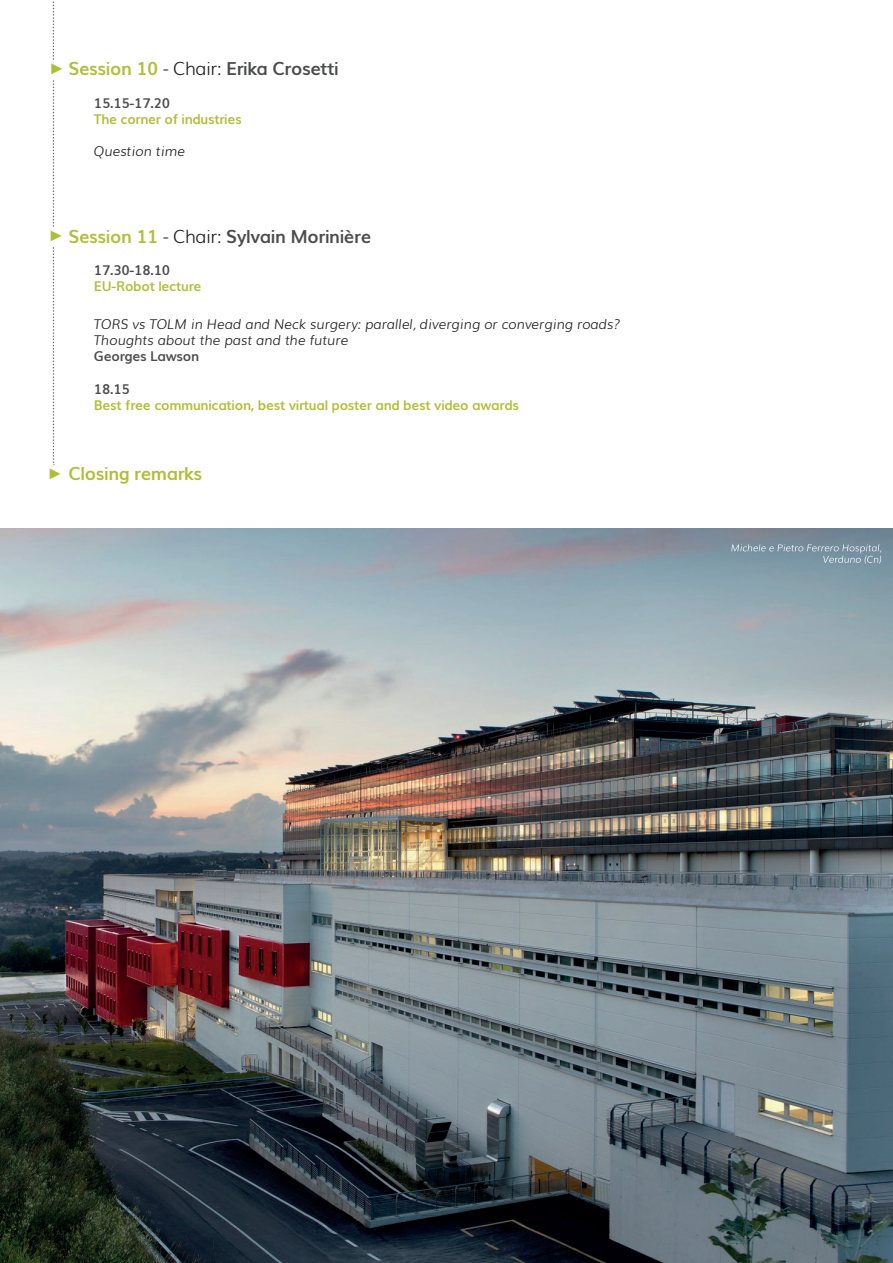
<style>
.page{position:relative;width:893px;height:1263px;background:#fff}
.page>*{position:absolute;margin:0;border:0;box-sizing:border-box;transform-origin:0 0}
.t1{font:700 18px "Muli";letter-spacing:-.02em;color:#4b4c4d}
.t2{font:700 18px "Muli";letter-spacing:-.02em;color:#b0be36}
.t3{font:italic 300 13.5px "Muli";color:#231f20}
.t4{font:700 13.5px "Muli";letter-spacing:-.02em;color:#b0be36}
.t5{font:700 13.5px "Muli";letter-spacing:-.02em;color:#4b4c4d}
.s1{font-family:"Andale Mono";font-weight:400;color:#b0be36}
.s2{color:#b0be36}
.s3{font-weight:300;color:#231f20}
.s4{font-family:"Andale Mono";font-weight:400}
</style>
<div class="page">
<svg style="left:53px;top:1px;width:1px;height:464px"></svg>
<div style="left:0;top:61px;width:61px;height:17px;background:#fff"></div>
<div style="left:0;top:228px;width:61px;height:18px;background:#fff"></div>
<img style="left:0;top:528px;width:893px;height:735px">
<svg style="left:731px;top:544px;width:150px;height:20px;background:#849caa"></svg>
<p class="t1" style="left:51px;top:54px;width:289px"><span class="s1">►</span> <span class="s2">Session 10</span> <span class="s3">- Chair:</span> Erika Crosetti</p>
<p class="t5" style="left:94px;top:92px;width:78px">15.15-17.20</p>
<p class="t4" style="left:94px;top:108px;width:149px">The corner of industries</p>
<p class="t3" style="left:94px;top:141px;width:93px">Question time</p>
<p class="t1" style="left:51px;top:222px;width:322px"><span class="s1">►</span> <span class="s2">Session 11</span> <span class="s3">- Chair:</span> Sylvain Morinière</p>
<p class="t5" style="left:94px;top:259px;width:78px">17.30-18.10</p>
<p class="t4" style="left:94px;top:275px;width:109px">EU-Robot lecture</p>
<p class="t3" style="left:94px;top:313px;width:528px">TORS vs TOLM in Head and Neck surgery: parallel, diverging or converging roads?</p>
<p class="t3" style="left:94px;top:330px;width:256px">Thoughts about the past and the future</p>
<p class="t5" style="left:94px;top:346px;width:107px">Georges Lawson</p>
<p class="t5" style="left:94px;top:378px;width:38px">18.15</p>
<p class="t4" style="left:94px;top:394px;width:427px">Best free communication, best virtual poster and best video awards</p>
<p class="t2" style="left:50px;top:459px;width:154px"><span class="s4">►</span> Closing remarks</p>
</div>
